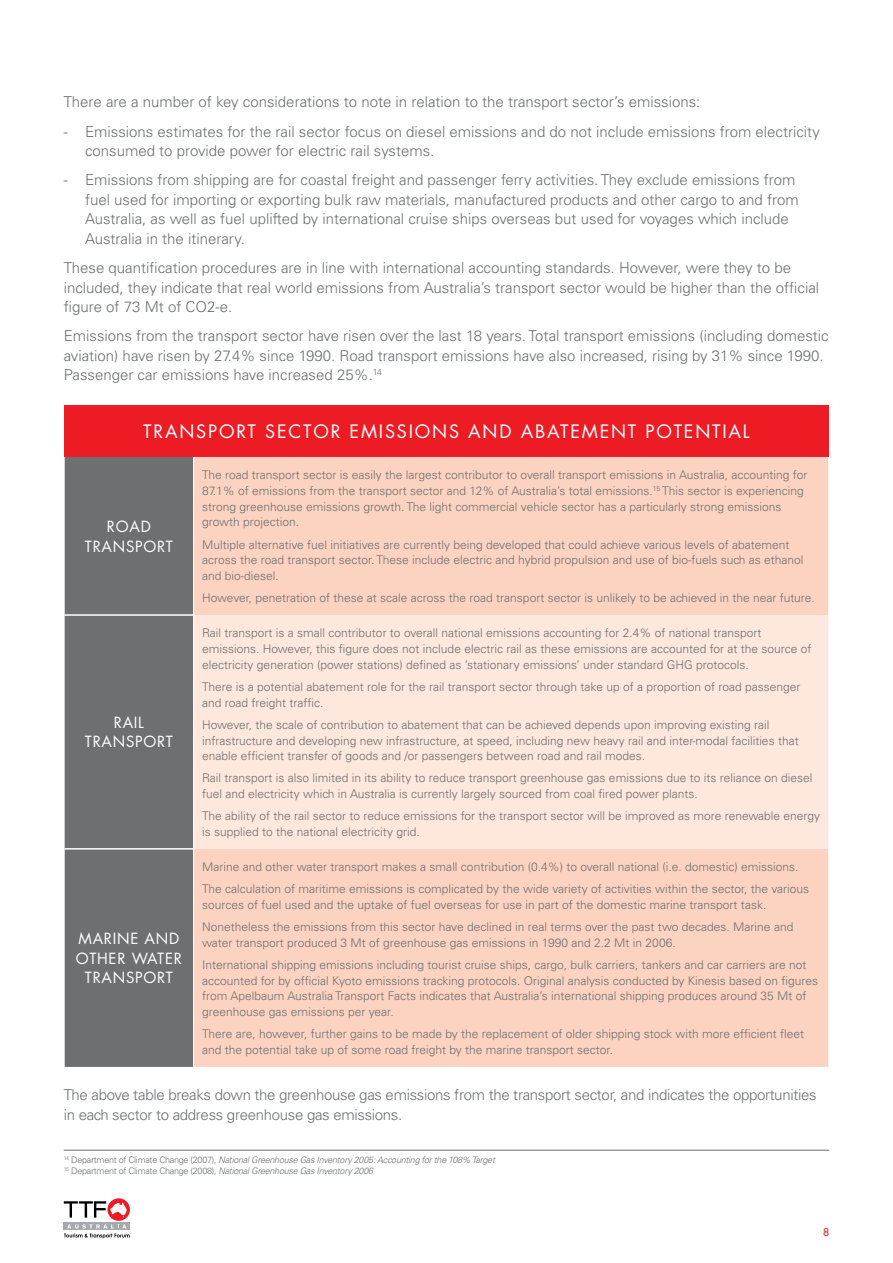
<style>
.page{position:relative;width:893px;height:1263px;background:#fff}
.page>*{position:absolute;margin:0;border:0;box-sizing:border-box;transform-origin:0 0}
.t1{font:18px "Futura CE";letter-spacing:.1em;color:#fff}
.t2{font:300 15px/19.5px "Univers";color:#6d6f71}
.t3{font:300 15px/19.5px "Univers";letter-spacing:-.02em;color:#6d6f71}
.t4{font:15px/19.5px "Futura CE";letter-spacing:.05em;color:#fff;text-align:center}
.t5{font:300 12px/15.8px "Univers";color:#6d6f71}
.t6{font:10.5px "Futura";color:#ed1c24}
.t7{font:italic 300 9px/10.5px "Univers";letter-spacing:-.03em;color:#6d6f71}
.s1{font-style:normal}
</style>
<div class="page">
<hr style="left:64px;top:1150px;width:765px;height:1px;background:#6d6f71">
<div style="left:64px;top:406px;width:765px;height:51px;background:#ed1c24"></div>
<div style="left:65px;top:457px;width:128px;height:610px;background:#6d6f71"></div>
<div style="left:194px;top:457px;width:634px;height:610px;background:#fcd3c1"></div>
<div style="left:64px;top:615px;width:130px;height:234px;background:#6d6f71"></div>
<div style="left:194px;top:615px;width:635px;height:234px;background:#fee7dc"></div>
<hr style="left:828px;top:615px;width:1px;height:234px;background:#fff">
<hr style="left:64px;top:615px;width:1px;height:234px;background:#fff">
<hr style="left:193px;top:615px;width:1px;height:234px;background:#fff">
<hr style="left:65px;top:614px;width:128px;height:2px;background:#fff">
<hr style="left:65px;top:848px;width:128px;height:1px;background:#fff">
<div style="left:64px;top:1222px;width:66px;height:8px;background:#a7a9ac"></div>
<svg style="left:107px;top:1198px;width:23px;height:23px"></svg>
<svg style="left:64px;top:1201px;width:63px;height:16px"></svg>
<svg style="left:64px;top:1224px;width:66px;height:14px"></svg>
<p class="t2" style="left:64px;top:92px;width:638px">There are a number of key considerations to note in relation to the transport sector’s emissions:</p>
<p class="t2" style="left:85px;top:121px;width:736px;text-indent:-21px">- Emissions estimates for the rail sector focus on diesel emissions and do not include emissions from electricity consumed to provide power for electric rail systems.</p>
<p class="t2" style="left:85px;top:170px;width:715px;text-indent:-21px">- Emissions from shipping are for coastal freight and passenger ferry activities. They exclude emissions from fuel used for importing or exporting bulk raw materials, manufactured products and other cargo to and from Australia, as well as fuel uplifted by international cruise ships overseas but used for voyages which include Australia in the itinerary.</p>
<p class="t2" style="left:64px;top:258px;width:757px">These quantification procedures are in line with international accounting standards. However, were they to be included, they indicate that real world emissions from Australia’s transport sector would be higher than the official figure of 73 Mt of CO2-e.</p>
<p class="t2" style="left:64px;top:326px;width:766px">Emissions from the transport sector have risen over the last 18 years. Total transport emissions (including domestic aviation) have risen by 27.4% since 1990. Road transport emissions have also increased, rising by 31% since 1990.<br>Passenger car emissions have increased 25%.<sup>14</sup></p>
<h1 class="t1" style="left:143px;top:420px;width:608px">TRANSPORT S ECTOR EMISSIONS AND ABATEMENT POTENTIAL</h1>
<p class="t4" style="left:85px;top:517px;width:89px">ROAD<br>TRANSPORT</p>
<p class="t4" style="left:85px;top:713px;width:89px">RAIL<br>TRANSPORT</p>
<p class="t5" style="left:202px;top:467px;width:607px">The road transport sector is easily the largest contributor to overall transport emissions in Australia, accounting for 87.1% of emissions from the transport sector and 12% of Australia’s total emissions.<sup>15</sup> This sector is experiencing strong greenhouse emissions growth. The light commercial vehicle sector has a particularly strong emissions growth projection.</p>
<p class="t5" style="left:202px;top:536px;width:603px">Multiple alternative fuel initiatives are currently being developed that could achieve various levels of abatement across the road transport sector. These include electric and hybrid propulsion and use of bio-fuels such as ethanol and bio-diesel.</p>
<p class="t5" style="left:202px;top:590px;width:614px">However, penetration of these at scale across the road transport sector is unlikely to be achieved in the near future.</p>
<p class="t5" style="left:202px;top:625px;width:611px">Rail transport is a small contributor to overall national emissions accounting for 2.4% of national transport emissions. However, this figure does not include electric rail as these emissions are accounted for at the source of electricity generation (power stations) defined as ’stationary emissions’ under standard GHG protocols.</p>
<p class="t5" style="left:202px;top:679px;width:600px">There is a potential abatement role for the rail transport sector through take up of a proportion of road passenger and road freight traffic.</p>
<p class="t5" style="left:202px;top:717px;width:598px">However, the scale of contribution to abatement that can be achieved depends upon improving existing rail infrastructure and developing new infrastructure, at speed, including new heavy rail and inter-modal facilities that enable efficient transfer of goods and /or passengers between road and rail modes.</p>
<p class="t5" style="left:202px;top:770px;width:612px">Rail transport is also limited in its ability to reduce transport greenhouse gas emissions due to its reliance on diesel fuel and electricity which in Australia is currently largely sourced from coal fired power plants.</p>
<p class="t5" style="left:202px;top:808px;width:620px">The ability of the rail sector to reduce emissions for the transport sector will be improved as more renewable energy is supplied to the national electricity grid.</p>
<p class="t5" style="left:202px;top:856px;width:609px;line-height:22.2px">Marine and other water transport makes a small contribution (0.4%) to overall national (i.e. domestic) emissions.<br>The calculation of maritime emissions is complicated by the wide variety of activities within the sector, the various</p>
<p class="t5" style="left:202px;top:894px;width:593px;line-height:22.2px">sources of fuel used and the uptake of fuel overseas for use in part of the domestic marine transport task.<br>Nonetheless the emissions from this sector have declined in real terms over the past two decades. Marine and</p>
<p class="t5" style="left:202px;top:931px;width:606px;line-height:22.2px">water transport produced 3 Mt of greenhouse gas emissions in 1990 and 2.2 Mt in 2006.<br>International shipping emissions including tourist cruise ships, cargo, bulk carriers, tankers and car carriers are not</p>
<p class="t5" style="left:202px;top:973px;width:617px">accounted for by official Kyoto emissions tracking protocols. Original analysis conducted by Kinesis based on figures from Apelbaum Australia Transport Facts indicates that Australia’s international shipping produces around 35 Mt of greenhouse gas emissions per year.</p>
<p class="t5" style="left:202px;top:1026px;width:603px">There are, however, further gains to be made by the replacement of older shipping stock with more efficient fleet and the potential take up of some road freight by the marine transport sector.</p>
<p class="t3" style="left:64px;top:1085px;width:754px">The above table breaks down the greenhouse gas emissions from the transport sector, and indicates the opportunities in each sector to address greenhouse gas emissions.</p>
<p class="t4" style="left:76px;top:929px;width:108px">MARINE AND<br>OTHER WATER<br>TRANSPORT</p>
<p class="t7" style="left:64px;top:1155px;width:433px"><sup>14</sup> <span class="s1">Department of Climate Change (2007),</span> National Greenhouse Gas Inventory 2005: Accounting for the 108% Target<br><sup>15</sup> <span class="s1">Department of Climate Change (2008),</span> National Greenhouse Gas Inventory 2006</p>
<p class="t6" style="left:823px;top:1226px;width:8px">8</p>
</div>
